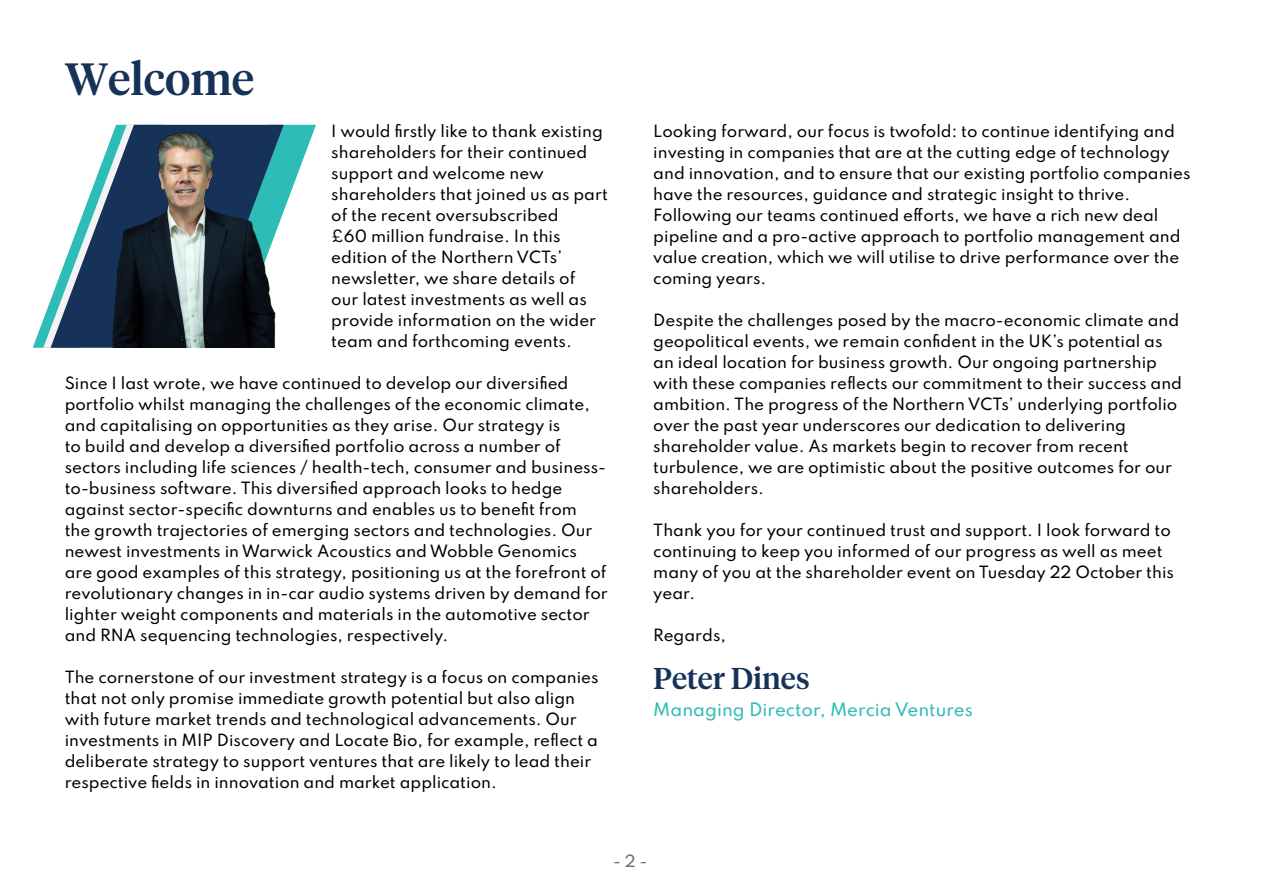
<style>
.page{position:relative;width:1263px;height:893px;background:#fff}
.page>*{position:absolute;margin:0;border:0;box-sizing:border-box;transform-origin:0 0}
.t1{font:500 45px "Tiempos Headline";color:#173258}
.t2{font:500 30px "Tiempos Headline";color:#173258}
.t3{font:100 16.5px "Spartan";color:#2dbcb6}
.t4{font:100 15px/21px "Spartan";color:#000}
.t5{font:100 15px "Spartan";color:#6d6e71}
</style>
<div class="page">
<svg style="left:33px;top:299px;width:18px;height:49px"></svg>
<svg style="left:284px;top:125px;width:32px;height:85px"></svg>
<svg style="left:51px;top:125px;width:233px;height:223px"></svg>
<img style="left:99px;top:127px;width:179px;height:221px">
<h1 class="t1" style="left:65px;top:49px;width:191px">Welcome</h1>
<p class="t4" style="left:331px;top:120px;width:278px">I would firstly like to thank existing shareholders for their continued support and welcome new shareholders that joined us as part of the recent oversubscribed<br>£60 million fundraise. In this edition of the Northern VCTs’ newsletter, we share details of<br>our latest investments as well as provide information on the wider team and forthcoming events.</p>
<p class="t4" style="left:65px;top:372px;width:545px">Since I last wrote, we have continued to develop our diversified portfolio whilst managing the challenges of the economic climate, and capitalising on opportunities as they arise. Our strategy is<br>to build and develop a diversified portfolio across a number of sectors including life sciences / health-tech, consumer and business&shy;to-business software. This diversified approach looks to hedge against sector-specific downturns and enables us to benefit from<br>the growth trajectories of emerging sectors and technologies. Our newest investments in Warwick Acoustics and Wobble Genomics are good examples of this strategy, positioning us at the forefront of revolutionary changes in in-car audio systems driven by demand for lighter weight components and materials in the automotive sector and RNA sequencing technologies, respectively.</p>
<p class="t4" style="left:65px;top:666px;width:535px">The cornerstone of our investment strategy is a focus on companies that not only promise immediate growth potential but also align with future market trends and technological advancements. Our investments in MIP Discovery and Locate Bio, for example, reflect a deliberate strategy to support ventures that are likely to lead their respective fields in innovation and market application.</p>
<p class="t4" style="left:653px;top:120px;width:539px">Looking forward, our focus is twofold: to continue identifying and investing in companies that are at the cutting edge of technology and innovation, and to ensure that our existing portfolio companies have the resources, guidance and strategic insight to thrive.<br>Following our teams continued efforts, we have a rich new deal pipeline and a pro-active approach to portfolio management and value creation, which we will utilise to drive performance over the coming years.</p>
<p class="t4" style="left:653px;top:309px;width:530px">Despite the challenges posed by the macro-economic climate and geopolitical events, we remain confident in the UK’s potential as an ideal location for business growth. Our ongoing partnership with these companies reflects our commitment to their success and ambition. The progress of the Northern VCTs’ underlying portfolio over the past year underscores our dedication to delivering shareholder value. As markets begin to recover from recent turbulence, we are optimistic about the positive outcomes for our shareholders.</p>
<p class="t4" style="left:653px;top:519px;width:522px">Thank you for your continued trust and support. I look forward to continuing to keep you informed of our progress as well as meet many of you at the shareholder event on Tuesday 22 October this year.</p>
<p class="t4" style="left:653px;top:624px;width:74px">Regards,</p>
<h2 class="t2" style="left:653px;top:658px;width:158px">Peter Dines</h2>
<p class="t3" style="left:653px;top:697px;width:321px">Managing Director, Mercia Ventures</p>
<p class="t5" style="left:613px;top:850px;width:36px">- 2 -</p>
</div>
